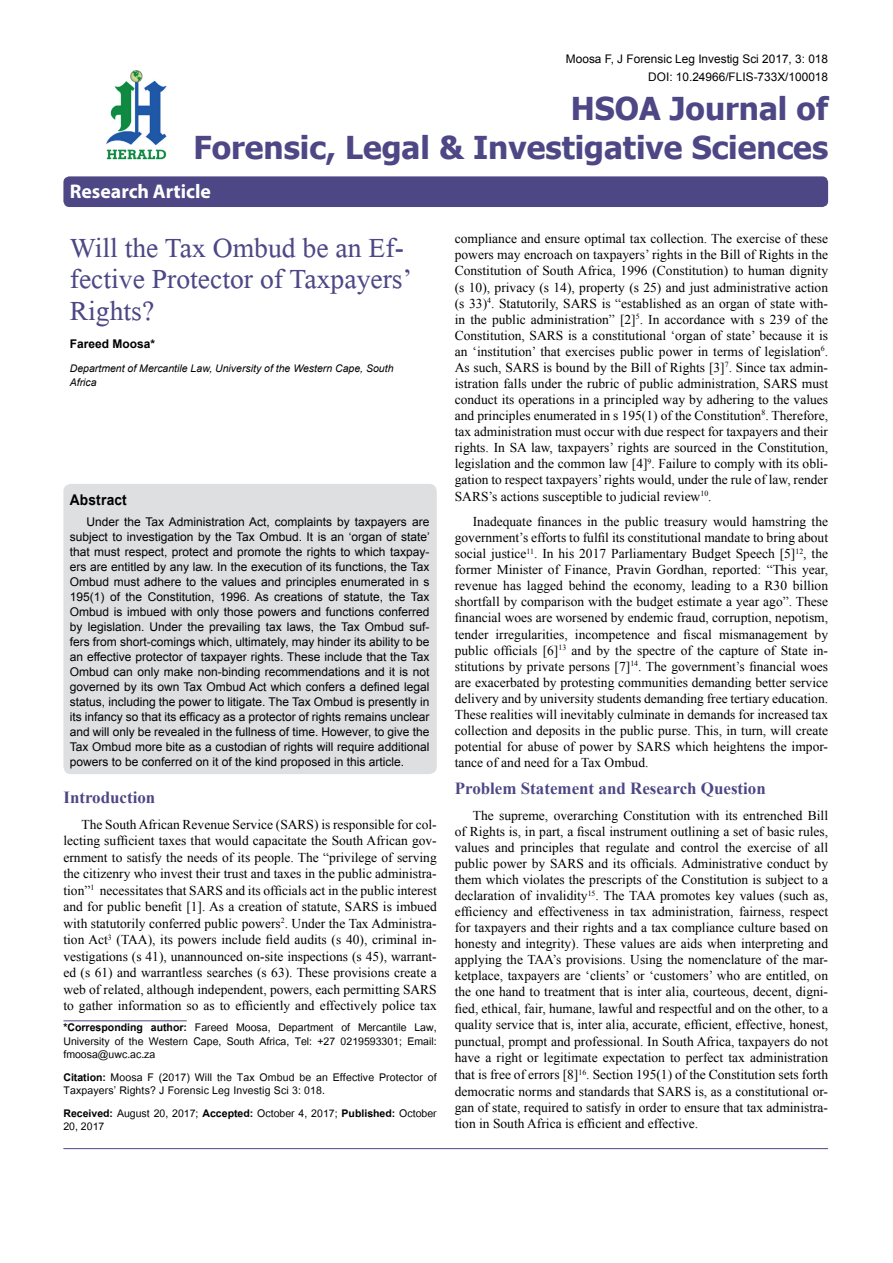
<style>
.page{position:relative;width:893px;height:1263px;background:#fff}
.page>*{position:absolute;margin:0;border:0;box-sizing:border-box;transform-origin:0 0}
.t1{font:41.25px/31.5px "Microsoft Himalaya";color:#4d4785}
.t2{font:700 31.5px/39px "Tahoma";color:#4d4785;text-align:right}
.t3{font:700 19.8px "Myriad Hebrew";color:#fff}
.t4{font:700 16.95px "Times New Roman";color:#4d4785}
.t5{font:700 14.85px "Arial";letter-spacing:.015em;color:#000;scale:.93 1}
.t6{font:14.7px/13.5px "Utsaah";letter-spacing:.01em;color:#000}
.t7{font:13.5px/16px "Times New Roman";color:#000;text-align:justify}
.t8{font:12px/15px "Arial";color:#000;text-align:justify}
.t9{font:700 12px "Arial";color:#000}
.t10{font:11.85px/18px "Arial";color:#000;text-align:right}
.t11{font:italic 10.5px/13.5px "Arial";color:#000}
.s1{font-weight:700}
</style>
<div class="page">
<div style="left:63px;top:176px;width:765px;height:31px;background:#4d4785;border-radius:6px"></div>
<hr style="left:63px;top:1020px;width:124px;height:1px;background:#4d4785">
<img style="left:106px;top:70px;width:61px;height:90px">
<hr style="left:63px;top:1148px;width:765px;height:1px;background:#4d4785">
<div style="left:63px;top:484px;width:374px;height:290px;background:#dedfe0;border-radius:8px"></div>
<p class="t10" style="left:566px;top:50px;width:264px">Moosa F, J Forensic Leg Investig Sci 2017, 3: 018<br>DOI: 10.24966/FLIS-733X/100018</p>
<h2 class="t2" style="left:193px;top:87px;width:636px">HSOA Journal of<br>Forensic, Legal &amp; Investigative Sciences</h2>
<h3 class="t3" style="left:70px;top:180px;width:143px">Research Article</h3>
<h1 class="t1" style="left:70px;top:227px;width:344px">Will the Tax Ombud be an Ef&shy;fective Protector of Taxpayers’<br>Rights?</h1>
<p class="t9" style="left:70px;top:336px;width:87px">Fareed Moosa*</p>
<p class="t11" style="left:70px;top:362px;width:325px">Department of Mercantile Law, University of the Western Cape, South<br>Africa</p>
<p class="t5" style="left:70px;top:489px;width:63px">Abstract</p>
<p class="t8" style="left:70px;top:514px;width:361px;text-indent:16px">Under the Tax Administration Act, complaints by taxpayers are subject to investigation by the Tax Ombud. It is an ‘organ of state’ that must respect, protect and promote the rights to which taxpay&shy;ers are entitled by any law. In the execution of its functions, the Tax Ombud must adhere to the values and principles enumerated in s 195(1) of the Constitution, 1996. As creations of statute, the Tax Ombud is imbued with only those powers and functions conferred by legislation. Under the prevailing tax laws, the Tax Ombud suf&shy;fers from short-comings which, ultimately, may hinder its ability to be an effective protector of taxpayer rights. These include that the Tax Ombud can only make non-binding recommendations and it is not governed by its own Tax Ombud Act which confers a defined legal status, including the power to litigate. The Tax Ombud is presently in its infancy so that its efficacy as a protector of rights remains unclear and will only be revealed in the fullness of time. However, to give the Tax Ombud more bite as a custodian of rights will require additional powers to be conferred on it of the kind proposed in this article.</p>
<p class="t4" style="left:63px;top:786px;width:93px">Introduction</p>
<p class="t7" style="left:63px;top:815px;width:375px;line-height:16.5px;text-indent:18px">The South African Revenue Service (SARS) is responsible for col&shy;lecting sufficient taxes that would capacitate the South African gov&shy;ernment to satisfy the needs of its people. The “privilege of serving the citizenry who invest their trust and taxes in the public administra&shy;tion”<sup>1</sup> necessitates that SARS and its officials act in the public interest and for public benefit [1]. As a creation of statute, SARS is imbued with statutorily conferred public powers<sup>2</sup>. Under the Tax Administra&shy;tion Act<sup>3</sup> (TAA), its powers include field audits (s 40), criminal in&shy;vestigations (s 41), unannounced on-site inspections (s 45), warrant&shy;ed (s 61) and warrantless searches (s 63). These provisions create a web of related, although independent, powers, each permitting SARS to gather information so as to efficiently and effectively police tax</p>
<p class="t6" style="left:63px;top:1022px;width:375px;text-align:justify"><span class="s1">*Corresponding author:</span> Fareed Moosa, Department of Mercantile Law, University of the Western Cape, South Africa, Tel: +27 0219593301; Email: fmoosa@uwc.ac.za</p>
<p class="t6" style="left:63px;top:1071px;width:375px"><span class="s1">Citation:</span> Moosa F (2017) Will the Tax Ombud be an Effective Protector of<br>Taxpayers’ Rights? J Forensic Leg Investig Sci 3: 018.</p>
<p class="t6" style="left:63px;top:1107px;width:375px"><span class="s1">Received:</span> August 20, 2017; <span class="s1">Accepted:</span> October 4, 2017; <span class="s1">Published:</span> October<br>20, 2017</p>
<p class="t7" style="left:455px;top:231px;width:375px">compliance and ensure optimal tax collection. The exercise of these powers may encroach on taxpayers’ rights in the Bill of Rights in the Constitution of South Africa, 1996 (Constitution) to human dignity (s 10), privacy (s 14), property (s 25) and just administrative action (s 33)<sup>4</sup>. Statutorily, SARS is “established as an organ of state with&shy;in the public administration” [2]<sup>5</sup>. In accordance with s 239 of the Constitution, SARS is a constitutional ‘organ of state’ because it is an ‘institution’ that exercises public power in terms of legislation<sup>6</sup>.<br>As such, SARS is bound by the Bill of Rights [3]<sup>7</sup>. Since tax admin&shy;istration falls under the rubric of public administration, SARS must conduct its operations in a principled way by adhering to the values and principles enumerated in s 195(1) of the Constitution<sup>8</sup>. Therefore, tax administration must occur with due respect for taxpayers and their rights. In SA law, taxpayers’ rights are sourced in the Constitution, legislation and the common law [4]<sup>9</sup>. Failure to comply with its obli&shy;gation to respect taxpayers’ rights would, under the rule of law, render SARS’s actions susceptible to judicial review<sup>10</sup>.</p>
<p class="t7" style="left:455px;top:513px;width:375px;text-indent:18px">Inadequate finances in the public treasury would hamstring the government’s efforts to fulfil its constitutional mandate to bring about social justice<sup>11</sup>. In his 2017 Parliamentary Budget Speech [5]<sup>12</sup>, the former Minister of Finance, Pravin Gordhan, reported: “This year, revenue has lagged behind the economy, leading to a R30 billion shortfall by comparison with the budget estimate a year ago”. These financial woes are worsened by endemic fraud, corruption, nepotism, tender irregularities, incompetence and fiscal mismanagement by public officials [6]<sup>13</sup> and by the spectre of the capture of State in&shy;stitutions by private persons [7]<sup>14</sup>. The government’s financial woes are exacerbated by protesting communities demanding better service delivery and by university students demanding free tertiary education.<br>These realities will inevitably culminate in demands for increased tax collection and deposits in the public purse. This, in turn, will create potential for abuse of power by SARS which heightens the impor&shy;tance of and need for a Tax Ombud.</p>
<p class="t4" style="left:455px;top:777px;width:313px">Problem Statement and Research Question</p>
<p class="t7" style="left:455px;top:807px;width:375px;text-indent:18px">The supreme, overarching Constitution with its entrenched Bill of Rights is, in part, a fiscal instrument outlining a set of basic rules, values and principles that regulate and control the exercise of all public power by SARS and its officials. Administrative conduct by them which violates the prescripts of the Constitution is subject to a declaration of invalidity<sup>15</sup>. The TAA promotes key values (such as, efficiency and effectiveness in tax administration, fairness, respect for taxpayers and their rights and a tax compliance culture based on honesty and integrity). These values are aids when interpreting and applying the TAA’s provisions. Using the nomenclature of the mar&shy;ketplace, taxpayers are ‘clients’ or ‘customers’ who are entitled, on the one hand to treatment that is inter alia, courteous, decent, digni&shy;fied, ethical, fair, humane, lawful and respectful and on the other, to a quality service that is, inter alia, accurate, efficient, effective, honest, punctual, prompt and professional. In South Africa, taxpayers do not have a right or legitimate expectation to perfect tax administration that is free of errors [8]<sup>16</sup>. Section 195(1) of the Constitution sets forth democratic norms and standards that SARS is, as a constitutional or&shy;gan of state, required to satisfy in order to ensure that tax administra&shy;tion in South Africa is efficient and effective.</p>
</div>
